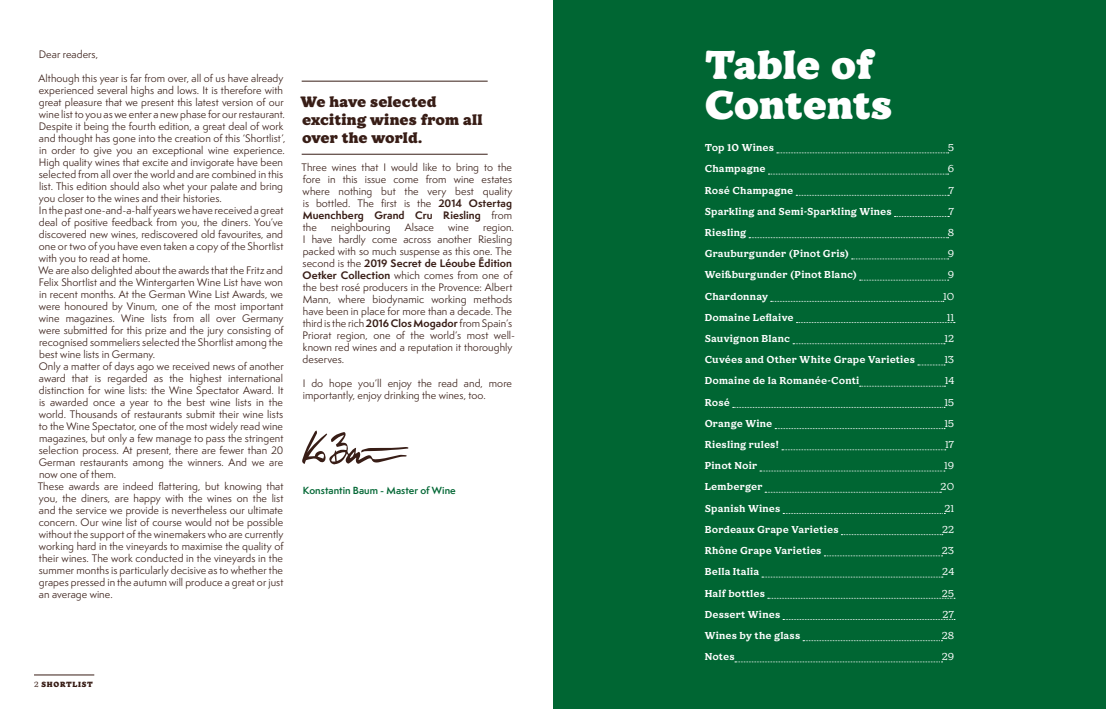
<style>
.page{position:relative;width:1106px;height:709px;background:#fff}
.page>*{position:absolute;margin:0;border:0;box-sizing:border-box;transform-origin:0 0}
.t1{font:900 40px/40px "TT Phobos";letter-spacing:-.01em;color:#fff}
.t2{font:900 15px/18px "TT Phobos";color:#381d16}
.t3{font:10px/12px "Semplicita Pro";letter-spacing:.005em;color:#381d16}
.t4{font:700 10px "TT Phobos";letter-spacing:.015em;color:#fff}
.t5{font:10px "TT Phobos";letter-spacing:.005em;color:#fff}
.t6{font:600 9.5px "Semplicita Pro";letter-spacing:.005em;color:#063}
.t7{font:900 7.5px "TT Phobos";letter-spacing:.09em;color:#381d16}
.s1{font-weight:700}
.s2{font-weight:400}
</style>
<div class="page">
<hr style="left:34px;top:674px;width:60px;height:1px;background:#381d16">
<div style="left:553px;top:0;width:553px;height:709px;background:#063"></div>
<svg style="left:776px;top:153px;width:172px;height:1px"></svg>
<svg style="left:768px;top:174px;width:180px;height:1px"></svg>
<svg style="left:796px;top:195px;width:153px;height:1px"></svg>
<svg style="left:894px;top:216px;width:55px;height:1px"></svg>
<svg style="left:749px;top:237px;width:199px;height:1px"></svg>
<svg style="left:851px;top:259px;width:97px;height:1px"></svg>
<svg style="left:859px;top:280px;width:89px;height:1px"></svg>
<svg style="left:770px;top:301px;width:173px;height:1px"></svg>
<svg style="left:796px;top:322px;width:159px;height:1px"></svg>
<svg style="left:793px;top:343px;width:152px;height:1px"></svg>
<svg style="left:917px;top:365px;width:28px;height:1px"></svg>
<svg style="left:859px;top:386px;width:86px;height:1px"></svg>
<svg style="left:732px;top:407px;width:213px;height:1px"></svg>
<svg style="left:775px;top:428px;width:170px;height:1px"></svg>
<svg style="left:782px;top:449px;width:163px;height:1px"></svg>
<svg style="left:760px;top:471px;width:185px;height:1px"></svg>
<svg style="left:765px;top:492px;width:176px;height:1px"></svg>
<svg style="left:783px;top:513px;width:162px;height:1px"></svg>
<svg style="left:841px;top:534px;width:101px;height:1px"></svg>
<svg style="left:824px;top:555px;width:118px;height:1px"></svg>
<svg style="left:762px;top:577px;width:181px;height:1px"></svg>
<svg style="left:767px;top:598px;width:188px;height:1px"></svg>
<svg style="left:783px;top:619px;width:172px;height:1px"></svg>
<svg style="left:803px;top:640px;width:139px;height:1px"></svg>
<svg style="left:735px;top:661px;width:207px;height:1px"></svg>
<hr style="left:302px;top:81px;width:185px;height:1px;background:#381d16">
<hr style="left:302px;top:154px;width:185px;height:1px;background:#381d16">
<svg style="left:302px;top:430px;width:106px;height:34px"></svg>
<p class="t3" style="left:39px;top:48px;width:61px">Dear readers,</p>
<p class="t3" style="left:38px;top:72px;width:249px">Although this year is far from over, all of us have already experienced several highs and lows. It is therefore with great pleasure that we present this latest version of our wine list to you as we enter a new phase for our restaurant.<br>Despite it being the fourth edition, a great deal of work and thought has gone into the creation of this ‘Shortlist’, in order to give you an exceptional wine experience.<br>High quality wines that excite and invigorate have been selected from all over the world and are combined in this list. This edition should also whet your palate and bring you closer to the wines and their histories.<br>In the past one-and-a-half years we have received a great deal of positive feedback from you, the diners. You’ve discovered new wines, rediscovered old favourites, and one or two of you have even taken a copy of the Shortlist with you to read at home.<br>We are also delighted about the awards that the Fritz and Felix Shortlist and the Wintergarten Wine List have won in recent months. At the German Wine List Awards, we were honoured by Vinum, one of the most important wine magazines. Wine lists from all over Germany were submitted for this prize and the jury consisting of recognised sommeliers selected the Shortlist among the best wine lists in Germany.<br>Only a matter of days ago we received news of another award that is regarded as the highest international distinction for wine lists: the Wine Spectator Award. It is awarded once a year to the best wine lists in the world. Thousands of restaurants submit their wine lists to the Wine Spectator, one of the most widely read wine magazines, but only a few manage to pass the stringent selection process. At present, there are fewer than 20<br>German restaurants among the winners. And we are now one of them.<br>These awards are indeed flattering, but knowing that you, the diners, are happy with the wines on the list and the service we provide is nevertheless our ultimate concern. Our wine list of course would not be possible without the support of the winemakers who are currently working hard in the vineyards to maximise the quality of their wines. The work conducted in the vineyards in the summer months is particularly decisive as to whether the grapes pressed in the autumn will produce a great or just an average wine.</p>
<h2 class="t2" style="left:300px;top:93px;width:183px">We have selected exciting wines from all over the world.</h2>
<p class="t3" style="left:301px;top:161px;width:212px;text-align:justify">Three wines that I would like to bring to the fore in this issue come from wine estates where nothing but the very best quality is bottled. The first is the <span class="s1">2014 Ostertag Muenchberg Grand Cru Riesling</span> from the</p>
<p class="t3" style="left:331px;top:221px;width:61px">neighbouring</p>
<p class="t3" style="left:405px;top:221px;width:31px">Alsace</p>
<p class="t3" style="left:448px;top:221px;width:22px">wine</p>
<p class="t3" style="left:302px;top:221px;width:214px;text-indent:180px">region.<br>I have hardly come across another Riesling packed with so much suspense as this one. The second is the <span class="s1">2019 Secret de Léoube Édition Oetker Collection</span> which comes from one of the best rosé producers in the Provence: Albert Mann, where biodynamic working methods have been in place for more than a decade. The third is the rich <span class="s1">2016 Clos Mogador</span> from Spain’s Priorat region, one of the world’s most well&shy;known red wines and a reputation it thoroughly deserves.</p>
<p class="t3" style="left:303px;top:377px;width:211px">I do hope you’ll enjoy the read and, more importantly, enjoy drinking the wines, too.</p>
<p class="t6" style="left:303px;top:483px;width:154px">Konstantin Baum - Master of Wine</p>
<p class="t7" style="left:34px;top:679px;width:60px"><span class="s2">2</span> SHORTLIST</p>
<h1 class="t1" style="left:704px;top:45px;width:189px">Table of<br>Contents</h1>
<p class="t4" style="left:704px;top:141px;width:71px">Top 10 Wines</p>
<p class="t5" style="left:948px;top:141px;width:8px">5</p>
<p class="t4" style="left:704px;top:162px;width:62px">Champagne</p>
<p class="t5" style="left:948px;top:162px;width:8px">6</p>
<p class="t4" style="left:704px;top:183px;width:90px">Rosé Champagne</p>
<p class="t5" style="left:948px;top:184px;width:7px">7</p>
<p class="t4" style="left:704px;top:205px;width:188px">Sparkling and Semi-Sparkling Wines</p>
<p class="t5" style="left:948px;top:205px;width:7px">7</p>
<p class="t4" style="left:704px;top:226px;width:43px">Riesling</p>
<p class="t5" style="left:947px;top:226px;width:8px">8</p>
<p class="t4" style="left:704px;top:247px;width:146px">Grauburgunder (Pinot Gris)</p>
<p class="t5" style="left:948px;top:247px;width:8px">9</p>
<p class="t4" style="left:704px;top:268px;width:154px">Weißburgunder (Pinot Blanc)</p>
<p class="t5" style="left:948px;top:268px;width:8px">9</p>
<p class="t4" style="left:704px;top:289px;width:65px">Chardonnay</p>
<p class="t5" style="left:943px;top:290px;width:13px">10</p>
<p class="t4" style="left:704px;top:311px;width:90px">Domaine Leflaive</p>
<p class="t5" style="left:946px;top:311px;width:9px">11</p>
<p class="t4" style="left:704px;top:332px;width:87px">Sauvignon Blanc</p>
<p class="t5" style="left:944px;top:332px;width:11px">12</p>
<p class="t4" style="left:704px;top:353px;width:212px">Cuvées and Other White Grape Varieties</p>
<p class="t5" style="left:944px;top:353px;width:11px">13</p>
<p class="t4" style="left:704px;top:374px;width:156px">Domaine de la Romanée-Conti</p>
<p class="t5" style="left:944px;top:374px;width:11px">14</p>
<p class="t4" style="left:704px;top:395px;width:27px">Rosé</p>
<p class="t5" style="left:944px;top:396px;width:11px">15</p>
<p class="t4" style="left:704px;top:417px;width:69px">Orange Wine</p>
<p class="t5" style="left:944px;top:417px;width:11px">15</p>
<p class="t4" style="left:704px;top:438px;width:76px">Riesling rules!</p>
<p class="t5" style="left:945px;top:438px;width:11px">17</p>
<p class="t4" style="left:704px;top:459px;width:54px">Pinot Noir</p>
<p class="t5" style="left:944px;top:459px;width:12px">19</p>
<p class="t4" style="left:704px;top:480px;width:59px">Lemberger</p>
<p class="t5" style="left:940px;top:480px;width:15px">20</p>
<p class="t4" style="left:704px;top:501px;width:77px">Spanish Wines</p>
<p class="t5" style="left:944px;top:502px;width:11px">21</p>
<p class="t4" style="left:704px;top:523px;width:135px">Bordeaux Grape Varieties</p>
<p class="t5" style="left:942px;top:523px;width:14px">22</p>
<p class="t4" style="left:704px;top:544px;width:118px">Rhône Grape Varieties</p>
<p class="t5" style="left:941px;top:544px;width:14px">23</p>
<p class="t4" style="left:704px;top:565px;width:56px">Bella Italia</p>
<p class="t5" style="left:942px;top:565px;width:14px">24</p>
<p class="t4" style="left:704px;top:586px;width:62px">Half bottles</p>
<p class="t5" style="left:941px;top:586px;width:14px">25</p>
<p class="t4" style="left:704px;top:607px;width:77px">Dessert Wines</p>
<p class="t5" style="left:942px;top:608px;width:13px">27</p>
<p class="t4" style="left:704px;top:629px;width:97px">Wines by the glass</p>
<p class="t5" style="left:941px;top:629px;width:14px">28</p>
<p class="t4" style="left:704px;top:650px;width:31px">Notes</p>
<p class="t5" style="left:941px;top:650px;width:14px">29</p>
</div>
